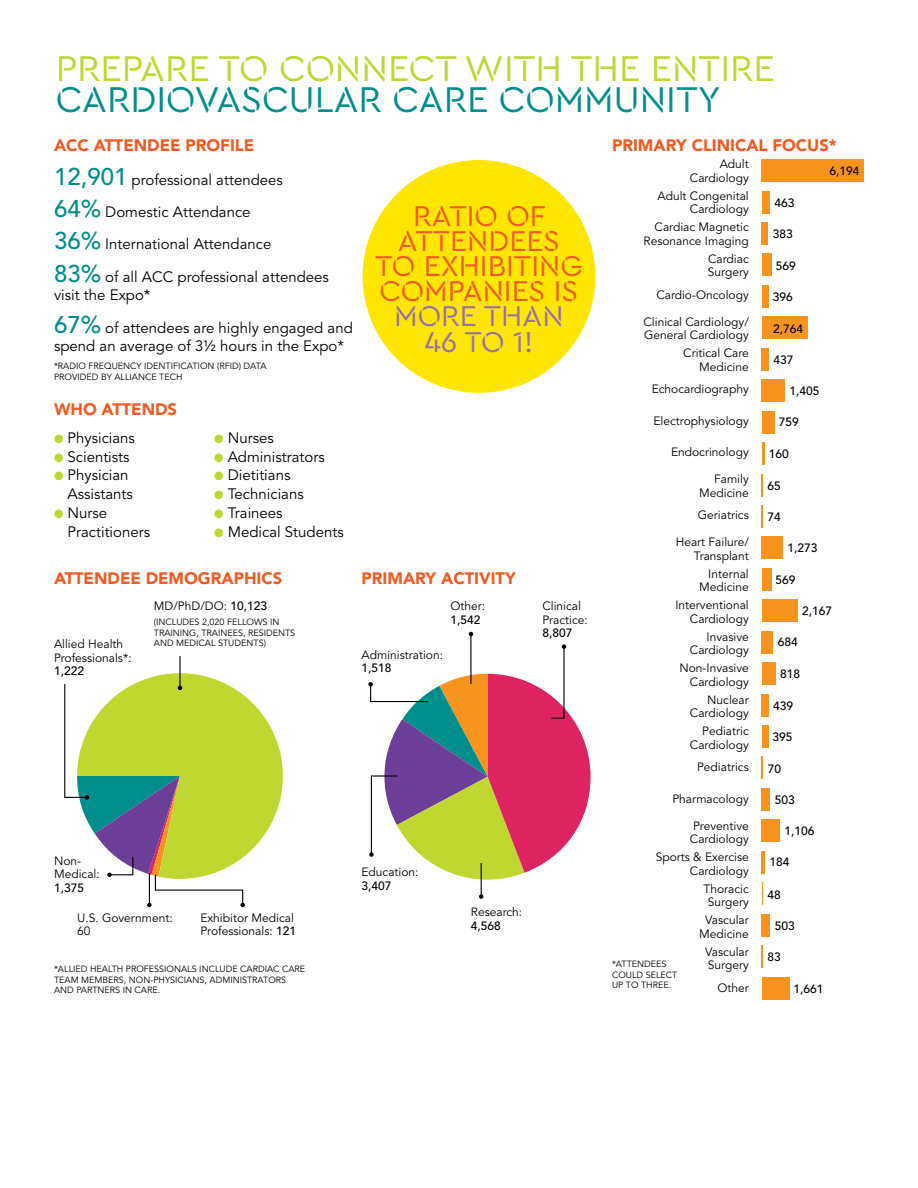
<style>
.page{position:relative;width:918px;height:1188px;background:#fff}
.page>*{position:absolute;margin:0;border:0;box-sizing:border-box;transform-origin:0 0}
.t1{font:37.5px "Cera Stencil Basic";color:#bfd730}
.t2{font:37.5px "Cera Stencil Basic";color:#008e8c}
.t3{font:30px/25.2px "Cera Stencil Basic";color:#f15a22;text-align:center}
.t4{font:30px/25.2px "Cera Stencil Basic";color:#976fb0;text-align:center}
.t5{font:900 16.5px "Avenir";color:#f15a22}
.t6{font:15px/32.2px "Avenir";color:#000}
.t7{font:15px/18.8px "Avenir LT Std";color:#000;text-align:right}
.t8{font:12px/13.5px "Avenir";color:#000;text-align:right}
.t9{font:500 12px "Avenir";color:#000}
.t10{font:9px/10.5px "Avenir";color:#000}
.s1{font-weight:500;font-size:24px;color:#008e8c}
.s2{color:#bfd730}
.s3{font-weight:500}
</style>
<div class="page">
<div style="left:762px;top:159px;width:102px;height:23px;background:#f7941e"></div>
<div style="left:762px;top:191px;width:7px;height:22px;background:#f7941e"></div>
<div style="left:762px;top:222px;width:6px;height:23px;background:#f7941e"></div>
<div style="left:762px;top:254px;width:9px;height:22px;background:#f7941e"></div>
<div style="left:762px;top:285px;width:6px;height:23px;background:#f7941e"></div>
<div style="left:762px;top:317px;width:45px;height:22px;background:#f7941e"></div>
<div style="left:762px;top:348px;width:7px;height:23px;background:#f7941e"></div>
<div style="left:762px;top:379px;width:23px;height:23px;background:#f7941e"></div>
<div style="left:762px;top:411px;width:12px;height:22px;background:#f7941e"></div>
<hr style="left:762px;top:442px;width:2px;height:23px;background:#f7941e">
<svg style="left:762px;top:474px;width:1px;height:22px"></svg>
<svg style="left:762px;top:505px;width:1px;height:23px"></svg>
<div style="left:762px;top:537px;width:21px;height:22px;background:#f7941e"></div>
<div style="left:762px;top:568px;width:9px;height:23px;background:#f7941e"></div>
<div style="left:762px;top:599px;width:36px;height:23px;background:#f7941e"></div>
<div style="left:762px;top:631px;width:11px;height:23px;background:#f7941e"></div>
<div style="left:762px;top:662px;width:13px;height:23px;background:#f7941e"></div>
<div style="left:762px;top:694px;width:7px;height:22px;background:#f7941e"></div>
<div style="left:762px;top:725px;width:6px;height:23px;background:#f7941e"></div>
<svg style="left:762px;top:757px;width:1px;height:22px"></svg>
<div style="left:762px;top:788px;width:8px;height:23px;background:#f7941e"></div>
<div style="left:762px;top:820px;width:18px;height:22px;background:#f7941e"></div>
<hr style="left:762px;top:851px;width:3px;height:23px;background:#f7941e">
<svg style="left:762px;top:882px;width:1px;height:23px"></svg>
<div style="left:762px;top:914px;width:8px;height:22px;background:#f7941e"></div>
<svg style="left:762px;top:945px;width:1px;height:23px"></svg>
<div style="left:762px;top:977px;width:27px;height:22px;background:#f7941e"></div>
<hr style="left:179px;top:656px;width:2px;height:32px;background:#000">
<svg style="left:64px;top:673px;width:219px;height:234px"></svg>
<hr style="left:470px;top:634px;width:2px;height:50px;background:#000">
<svg style="left:469px;top:632px;width:4px;height:4px"></svg>
<svg style="left:368px;top:644px;width:223px;height:255px"></svg>
<div style="left:363px;top:160px;width:232px;height:233px;background:#ffe600;border-radius:50%"></div>
<h1 class="t1" style="left:56px;top:46px;width:720px">PREPARE TO CONNECT WITH THE ENTIRE</h1>
<h1 class="t2" style="left:56px;top:78px;width:667px">CARDIOVASCULAR CARE COMMUNITY</h1>
<h3 class="t5" style="left:54px;top:135px;width:202px">ACC ATTENDEE PROFILE</h3>
<p class="t6" style="left:54px;top:164px;width:276px"><span class="s1">12,901</span> professional attendees<br><span class="s1">64%</span> Domestic Attendance<br><span class="s1">36%</span> International Attendance<br><span class="s1">83%</span> of all ACC professional attendees</p>
<p class="t6" style="left:54px;top:279px;width:300px">visit the Expo*<br><span class="s1">67%</span> of attendees are highly engaged and</p>
<p class="t6" style="left:54px;top:330px;width:292px">spend an average of 3½ hours in the Expo*</p>
<p class="t10" style="left:54px;top:361px;width:214px">*RADIO FREQUENCY IDENTIFICATION (RFID) DATA<br>PROVIDED BY ALLIANCE TECH</p>
<h3 class="t5" style="left:54px;top:399px;width:125px">WHO ATTENDS</h3>
<p class="t7" style="left:54px;top:429px;width:83px"><span class="s2">●</span> Physicians</p>
<p class="t7" style="left:54px;top:448px;width:77px"><span class="s2">●</span> Scientists</p>
<p class="t7" style="left:54px;top:466px;width:81px"><span class="s2">●</span> Physician<br>Assistants</p>
<p class="t7" style="left:68px;top:504px;width:84px;text-align:left;text-indent:-13px"><span class="s2">●</span> Nurse<br>Practitioners</p>
<p class="t7" style="left:214px;top:429px;width:61px"><span class="s2">●</span> Nurses</p>
<p class="t7" style="left:214px;top:448px;width:112px"><span class="s2">●</span> Administrators</p>
<p class="t7" style="left:214px;top:466px;width:78px"><span class="s2">●</span> Dietitians</p>
<p class="t7" style="left:214px;top:485px;width:91px"><span class="s2">●</span> Technicians</p>
<p class="t7" style="left:214px;top:504px;width:70px"><span class="s2">●</span> Trainees</p>
<p class="t7" style="left:214px;top:523px;width:131px"><span class="s2">●</span> Medical Students</p>
<h2 class="t3" style="left:375px;top:203px;width:209px">RATIO OF<br>ATTENDEES<br>TO EXHIBITING<br>COMPANIES IS</h2>
<h2 class="t4" style="left:394px;top:304px;width:171px">MORE THAN<br>46 TO 1!</h2>
<h3 class="t5" style="left:54px;top:568px;width:230px">ATTENDEE DEMOGRAPHICS</h3>
<h3 class="t5" style="left:361px;top:568px;width:156px">PRIMARY ACTIVITY</h3>
<p class="t8" style="left:154px;top:600px;width:115px">MD/PhD/DO: <span class="s3">10,123</span></p>
<p class="t10" style="left:154px;top:617px;width:143px">(INCLUDES 2,020 FELLOWS IN<br>TRAINING, TRAINEES, RESIDENTS</p>
<p class="t8" style="left:54px;top:637px;width:71px">Allied Health</p>
<p class="t10" style="left:154px;top:638px;width:114px">AND MEDICAL STUDENTS)</p>
<p class="t8" style="left:54px;top:651px;width:79px">Professionals*:</p>
<p class="t9" style="left:54px;top:664px;width:32px">1,222</p>
<p class="t8" style="left:450px;top:600px;width:36px">Other:</p>
<p class="t9" style="left:450px;top:613px;width:32px">1,542</p>
<p class="t8" style="left:362px;top:648px;width:83px">Administration:</p>
<p class="t9" style="left:362px;top:661px;width:32px">1,518</p>
<p class="t8" style="left:542px;top:600px;width:47px;text-align:left">Clinical<br>Practice:</p>
<p class="t9" style="left:542px;top:626px;width:32px">8,807</p>
<p class="t8" style="left:54px;top:854px;width:47px;text-align:left">Non-<br>Medical:</p>
<p class="t9" style="left:54px;top:880px;width:32px">1,375</p>
<p class="t8" style="left:77px;top:911px;width:97px;text-align:left">U.S. Government:<br>60</p>
<p class="t8" style="left:200px;top:911px;width:97px;text-align:left">Exhibitor Medical<br>Professionals: <span class="s3">121</span></p>
<p class="t10" style="left:54px;top:964px;width:253px">*ALLIED HEALTH PROFESSIONALS INCLUDE CARDIAC CARE<br>TEAM MEMBERS, NON-PHYSICIANS, ADMINISTRATORS<br>AND PARTNERS IN CARE.</p>
<p class="t8" style="left:362px;top:866px;width:59px">Education:</p>
<p class="t9" style="left:362px;top:878px;width:32px">3,407</p>
<p class="t8" style="left:471px;top:906px;width:53px">Research:</p>
<p class="t9" style="left:471px;top:919px;width:32px">4,568</p>
<h3 class="t5" style="left:612px;top:135px;width:226px">PRIMARY CLINICAL FOCUS*</h3>
<p class="t8" style="left:690px;top:158px;width:60px">Adult<br>Cardiology</p>
<p class="t8" style="left:657px;top:189px;width:93px">Adult Congenital<br>Cardiology</p>
<p class="t8" style="left:644px;top:221px;width:107px">Cardiac Magnetic<br>Resonance Imaging</p>
<p class="t8" style="left:708px;top:252px;width:42px;text-align:left">Cardiac<br>Surgery</p>
<p class="t8" style="left:656px;top:288px;width:94px">Cardio-Oncology</p>
<p class="t8" style="left:643px;top:315px;width:107px;text-align:left">Clinical Cardiology/<br>General Cardiology</p>
<p class="t8" style="left:683px;top:347px;width:67px">Critical Care<br>Medicine</p>
<p class="t8" style="left:652px;top:383px;width:99px">Echocardiography</p>
<p class="t8" style="left:653px;top:414px;width:97px">Electrophysiology</p>
<p class="t8" style="left:671px;top:446px;width:79px">Endocrinology</p>
<p class="t8" style="left:699px;top:473px;width:51px">Family<br>Medicine</p>
<p class="t8" style="left:698px;top:509px;width:52px">Geriatrics</p>
<p class="t8" style="left:676px;top:536px;width:75px">Heart Failure/<br>Transplant</p>
<p class="t8" style="left:699px;top:567px;width:51px">Internal<br>Medicine</p>
<p class="t8" style="left:675px;top:599px;width:75px">Interventional<br>Cardiology</p>
<p class="t8" style="left:690px;top:630px;width:60px">Invasive<br>Cardiology</p>
<p class="t8" style="left:679px;top:662px;width:71px">Non-Invasive<br>Cardiology</p>
<p class="t8" style="left:690px;top:693px;width:60px">Nuclear<br>Cardiology</p>
<p class="t8" style="left:690px;top:725px;width:60px">Pediatric<br>Cardiology</p>
<p class="t8" style="left:697px;top:761px;width:53px">Pediatrics</p>
<p class="t8" style="left:672px;top:792px;width:78px">Pharmacology</p>
<p class="t8" style="left:690px;top:819px;width:60px;text-align:left">Preventive<br>Cardiology</p>
<p class="t8" style="left:656px;top:851px;width:95px">Sports &amp; Exercise<br>Cardiology</p>
<p class="t8" style="left:703px;top:882px;width:47px;text-align:center">Thoracic<br>Surgery</p>
<p class="t8" style="left:699px;top:914px;width:51px;text-align:center">Vascular<br>Medicine</p>
<p class="t8" style="left:705px;top:945px;width:45px;text-align:left">Vascular<br>Surgery</p>
<p class="t8" style="left:717px;top:981px;width:33px">Other</p>
<p class="t9" style="left:829px;top:164px;width:32px">6,194</p>
<p class="t9" style="left:774px;top:195px;width:22px">463</p>
<p class="t9" style="left:773px;top:227px;width:22px">383</p>
<p class="t9" style="left:776px;top:259px;width:22px">569</p>
<p class="t9" style="left:773px;top:290px;width:22px">396</p>
<p class="t9" style="left:773px;top:322px;width:32px">2,764</p>
<p class="t9" style="left:774px;top:353px;width:22px">437</p>
<p class="t9" style="left:789px;top:384px;width:32px">1,405</p>
<p class="t9" style="left:779px;top:415px;width:22px">759</p>
<p class="t9" style="left:769px;top:447px;width:22px">160</p>
<p class="t9" style="left:768px;top:478px;width:15px">65</p>
<p class="t9" style="left:768px;top:510px;width:15px">74</p>
<p class="t9" style="left:788px;top:541px;width:32px">1,273</p>
<p class="t9" style="left:776px;top:573px;width:22px">569</p>
<p class="t9" style="left:802px;top:604px;width:32px">2,167</p>
<p class="t9" style="left:778px;top:635px;width:22px">684</p>
<p class="t9" style="left:780px;top:667px;width:22px">818</p>
<p class="t9" style="left:773px;top:699px;width:22px">439</p>
<p class="t9" style="left:773px;top:730px;width:22px">395</p>
<p class="t9" style="left:768px;top:762px;width:15px">70</p>
<p class="t9" style="left:775px;top:793px;width:22px">503</p>
<p class="t9" style="left:785px;top:824px;width:32px">1,106</p>
<p class="t9" style="left:770px;top:855px;width:22px">184</p>
<p class="t9" style="left:768px;top:888px;width:15px">48</p>
<p class="t9" style="left:775px;top:919px;width:22px">503</p>
<p class="t9" style="left:768px;top:950px;width:15px">83</p>
<p class="t9" style="left:794px;top:982px;width:32px">1,661</p>
<p class="t10" style="left:612px;top:959px;width:67px">*ATTENDEES<br>COULD SELECT<br>UP TO THREE.</p>
</div>
